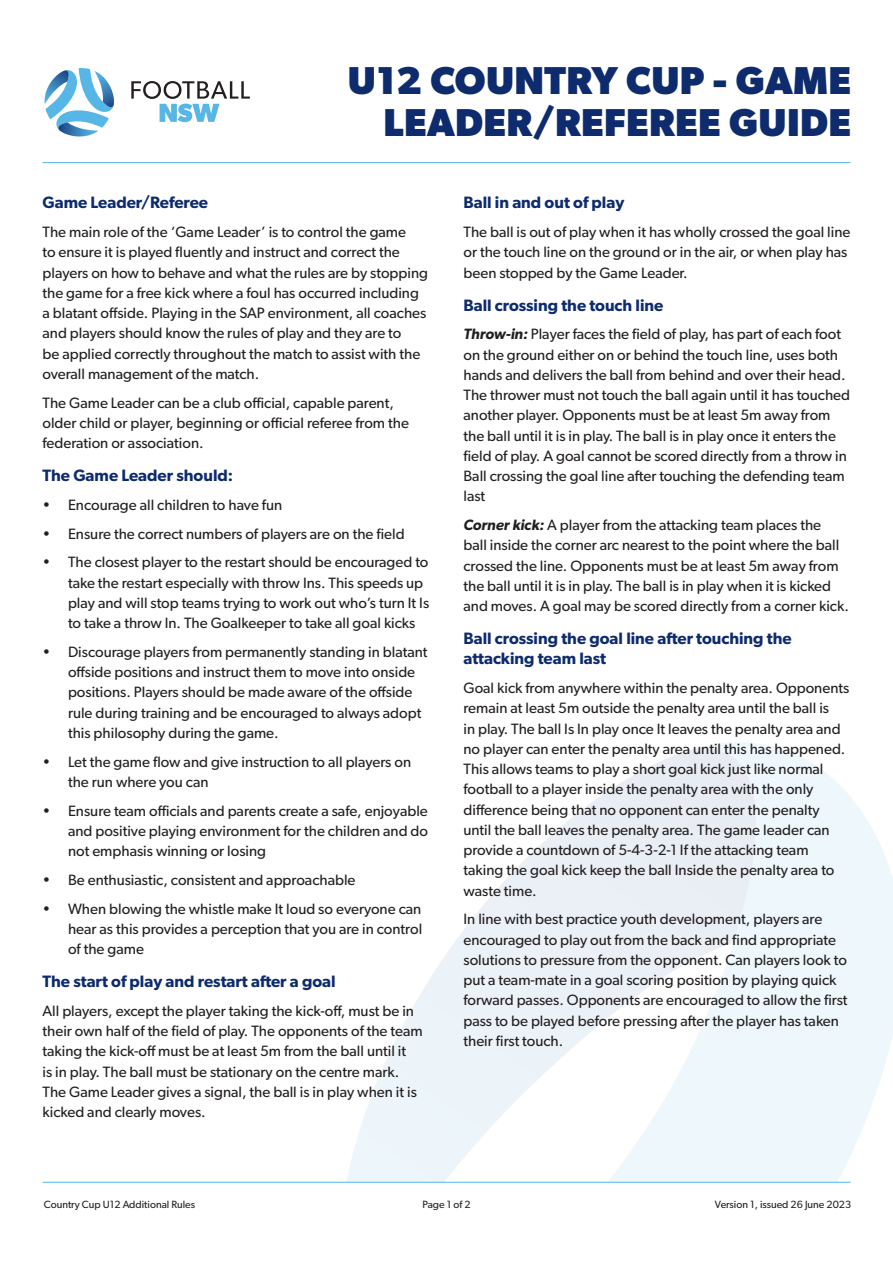
<style>
.page{position:relative;width:893px;height:1263px;background:#fff}
.page>*{position:absolute;margin:0;border:0;box-sizing:border-box;transform-origin:0 0}
.t1{font:700 39px/42px "Gibson";letter-spacing:.01em;color:#0d2b6d;text-align:right}
.subhead{font:600 16.5px/20.2px "Gibson";color:#0d2b6d}
.Body{font:15px/20.2px "Gibson";color:#231f20}
.t2{font:10.5px "Gibson";color:#231f20}
.s1{font-weight:600;font-style:italic}
</style>
<div class="page">
<svg style="left:696px;top:742px;width:197px;height:440px;fill:#eef7fc"></svg>
<svg style="left:346px;top:749px;width:425px;height:433px"></svg>
<hr style="left:43px;top:1182px;width:807px;height:1px;background:#56b7e7">
<hr style="left:43px;top:162px;width:807px;height:1px;background:#56b7e7">
<svg style="left:131px;top:81px;width:119px;height:41px"></svg>
<svg style="left:44px;top:68px;width:70px;height:69px"></svg>
<h1 class="t1" style="left:348px;top:59px;width:505px">U12 COUNTRY CUP - GAME<br>LEADER/REFEREE GUIDE</h1>
<p class="subhead" style="left:43px;top:192px;width:167px">Game Leader/Referee</p>
<p class="Body" style="left:43px;top:221px;width:387px">The main role of the ‘Game Leader’ is to control the game<br>to ensure it is played fluently and instruct and correct the players on how to behave and what the rules are by stopping the game for a free kick where a foul has occurred including a blatant offside. Playing in the SAP environment, all coaches and players should know the rules of play and they are to<br>be applied correctly throughout the match to assist with the overall management of the match.</p>
<p class="Body" style="left:43px;top:392px;width:368px">The Game Leader can be a club official, capable parent, older child or player, beginning or official referee from the federation or association.</p>
<p class="subhead" style="left:43px;top:465px;width:192px">The Game Leader should:</p>
<p class="Body" style="left:43px;top:494px;width:241px">• Encourage all children to have fun</p>
<p class="Body" style="left:43px;top:523px;width:364px">• Ensure the correct numbers of players are on the field</p>
<p class="Body" style="left:68px;top:552px;width:363px;text-indent:-26px">• The closest player to the restart should be encouraged to take the restart especially with throw Ins. This speeds up play and will stop teams trying to work out who’s turn It Is to take a throw In. The Goalkeeper to take all goal kicks</p>
<p class="Body" style="left:68px;top:641px;width:361px;text-indent:-26px">• Discourage players from permanently standing in blatant offside positions and instruct them to move into onside positions. Players should be made aware of the offside rule during training and be encouraged to always adopt this philosophy during the game.</p>
<p class="Body" style="left:68px;top:751px;width:345px;text-indent:-26px">• Let the game flow and give instruction to all players on the run where you can</p>
<p class="Body" style="left:68px;top:800px;width:362px;text-align:justify;text-indent:-26px">• Ensure team officials and parents create a safe, enjoyable and positive playing environment for the children and do not emphasis winning or losing</p>
<p class="Body" style="left:43px;top:869px;width:314px">• Be enthusiastic, consistent and approachable</p>
<p class="Body" style="left:68px;top:898px;width:356px;text-align:justify;text-indent:-26px">• When blowing the whistle make It loud so everyone can hear as this provides a perception that you are in control of the game</p>
<p class="subhead" style="left:43px;top:971px;width:295px">The start of play and restart after a goal</p>
<p class="Body" style="left:43px;top:1000px;width:382px">All players, except the player taking the kick-off, must be in their own half of the field of play. The opponents of the team taking the kick-off must be at least 5m from the ball until it<br>is in play. The ball must be stationary on the centre mark.<br>The Game Leader gives a signal, the ball is in play when it is kicked and clearly moves.</p>
<p class="subhead" style="left:463px;top:192px;width:162px">Ball in and out of play</p>
<p class="Body" style="left:463px;top:221px;width:388px">The ball is out of play when it has wholly crossed the goal line or the touch line on the ground or in the air, or when play has been stopped by the Game Leader.</p>
<p class="subhead" style="left:463px;top:294px;width:201px">Ball crossing the touch line</p>
<p class="Body" style="left:463px;top:324px;width:388px"><span class="s1">Throw-in:</span> Player faces the field of play, has part of each foot on the ground either on or behind the touch line, uses both hands and delivers the ball from behind and over their head.<br>The thrower must not touch the ball again until it has touched another player. Opponents must be at least 5m away from the ball until it is in play. The ball is in play once it enters the field of play. A goal cannot be scored directly from a throw in Ball crossing the goal line after touching the defending team last</p>
<p class="Body" style="left:463px;top:515px;width:387px"><span class="s1">Corner kick:</span> A player from the attacking team places the<br>ball inside the corner arc nearest to the point where the ball crossed the line. Opponents must be at least 5m away from the ball until it is in play. The ball is in play when it is kicked and moves. A goal may be scored directly from a corner kick.</p>
<p class="subhead" style="left:463px;top:628px;width:330px">Ball crossing the goal line after touching the attacking team last</p>
<p class="Body" style="left:463px;top:678px;width:387px">Goal kick from anywhere within the penalty area. Opponents remain at least 5m outside the penalty area until the ball is<br>in play. The ball Is In play once It leaves the penalty area and no player can enter the penalty area until this has happened.<br>This allows teams to play a short goal kick just like normal football to a player inside the penalty area with the only difference being that no opponent can enter the penalty until the ball leaves the penalty area. The game leader can provide a countdown of 5-4-3-2-1 If the attacking team taking the goal kick keep the ball Inside the penalty area to waste time.</p>
<p class="Body" style="left:463px;top:909px;width:386px">In line with best practice youth development, players are encouraged to play out from the back and find appropriate solutions to pressure from the opponent. Can players look to put a team-mate in a goal scoring position by playing quick forward passes. Opponents are encouraged to allow the first pass to be played before pressing after the player has taken their first touch.</p>
<p class="t2" style="left:44px;top:1198px;width:153px">Country Cup U12 Additional Rules</p>
<p class="t2" style="left:422px;top:1198px;width:50px">Page 1 of 2</p>
<p class="t2" style="left:715px;top:1198px;width:138px">Version 1, issued 26 June 2023</p>
</div>
